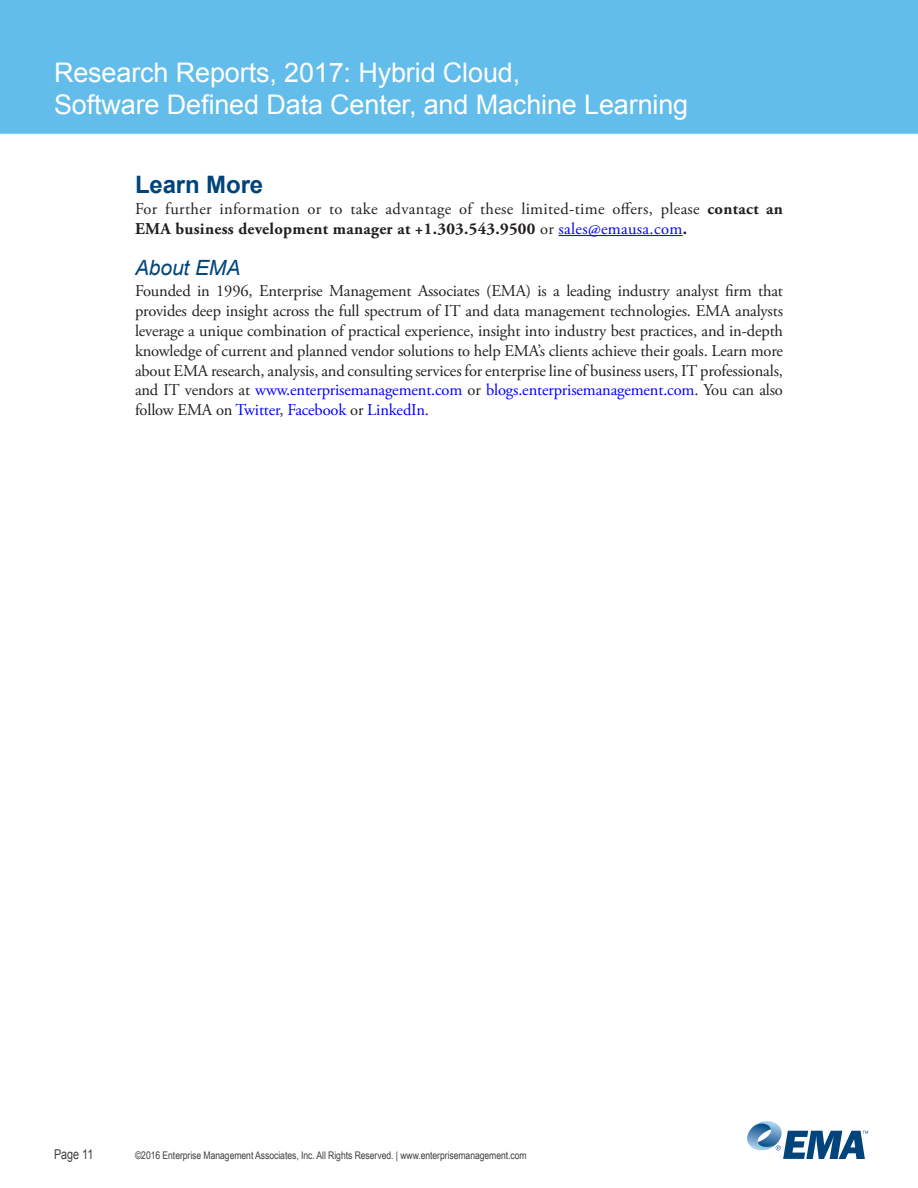
<style>
.page{position:relative;width:918px;height:1188px;background:#fff}
.page>*{position:absolute;margin:0;border:0;box-sizing:border-box;transform-origin:0 0}
.t1{font:27px/32.4px "Arial";letter-spacing:-.005em;color:#fff}
.Heading_1{font:700 24px "Arial";letter-spacing:-.005em;color:#00447b}
.Heading_2{font:italic 21px "Arial";letter-spacing:-.005em;color:#00447b}
.t2{font:16.5px/19.8px "Adobe Garamond Pro";letter-spacing:.02em;color:#231f20}
.t3{font:13.5px "Arial";color:#3e3e3f;scale:.8 1}
.t4{font:10.5px "Arial Narrow";letter-spacing:-.005em;color:#3e3e3f}
.s1{font-weight:700}
.s2{color:#00f}
</style>
<div class="page">
<svg style="left:747px;top:1121px;width:121px;height:38px"></svg>
<div style="left:0;top:0;width:918px;height:134px;background:#62bdea"></div>
<hr style="left:558px;top:235px;width:125px;height:1px;background:#00f">
<h1 class="t1" style="left:54px;top:56px;width:636px">Research Reports, 2017: Hybrid Cloud,<br>Software Defined Data Center, and Machine Learning</h1>
<p class="Heading_1" style="left:135px;top:169px;width:130px">Learn More</p>
<p class="t2" style="left:135px;top:200px;width:650px">For further information or to take advantage of these limited-time offers, please <span class="s1">contact an<br>EMA business development manager at +1.303.543.9500</span> or <span class="s2">sales@emausa.com</span><span class="s1">.</span></p>
<p class="Heading_2" style="left:135px;top:254px;width:107px">About EMA</p>
<p class="t2" style="left:135px;top:282px;width:650px;text-align:justify">Founded in 1996, Enterprise Management Associates (EMA) is a leading industry analyst firm that provides deep insight across the full spectrum of IT and data management technologies. EMA analysts leverage a unique combination of practical experience, insight into industry best practices, and in-depth knowledge of current and planned vendor solutions to help EMA’s clients achieve their goals. Learn more about EMA research, analysis, and consulting services for enterprise line of business users, IT professionals, and IT vendors at <span class="s2">www.enterprisemanagement.com</span> or <span class="s2">blogs.enterprisemanagement.com</span>. You can also follow EMA on <span class="s2">Twitter</span>, <span class="s2">Facebook</span> or <span class="s2">LinkedIn</span>.</p>
<p class="t3" style="left:54px;top:1145px;width:51px">Page 11</p>
<p class="t4" style="left:135px;top:1147px;width:393px">©2016 Enterprise Management Associates, Inc. All Rights Reserved. | www.enterprisemanagement.com</p>
</div>
